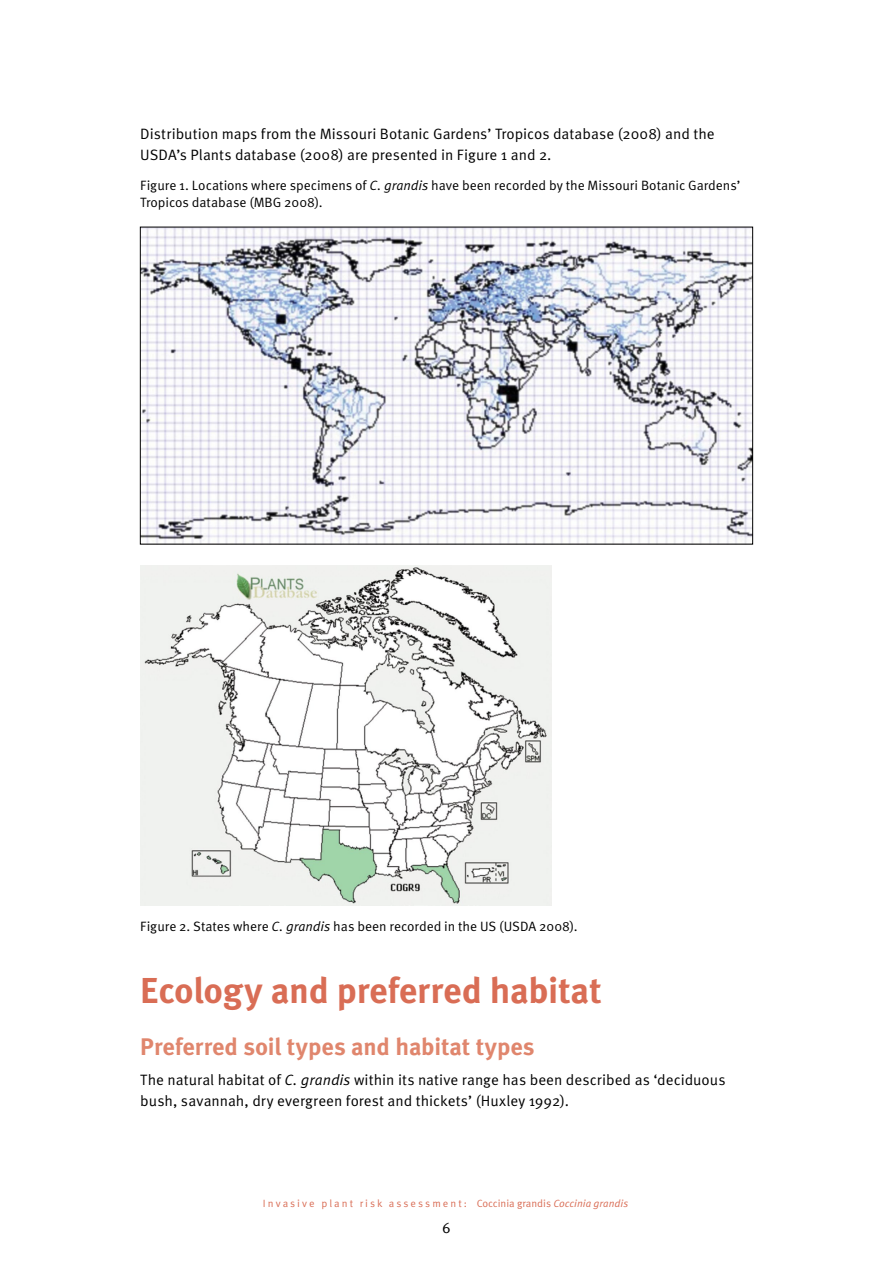
<style>
.page{position:relative;width:893px;height:1263px;background:#fff}
.page>*{position:absolute;margin:0;border:0;box-sizing:border-box;transform-origin:0 0}
.Heading_1{font:700 36px "Meta OT";letter-spacing:-.01em;color:#d96d55}
.Heading_2{font:700 24px "Meta OT";letter-spacing:-.005em;color:#e0866d}
.Body_Text{font:15px/21px "Meta OT";letter-spacing:.005em;color:#000}
.figure_caption{font:13.5px/17px "Meta OT";color:#000}
.t1{font:10.5px "Meta OT";letter-spacing:.19em;color:#d96d55}
.s1{font-style:italic}
</style>
<div class="page">
<img style="left:142px;top:229px;width:609px;height:313px">
<img style="left:140px;top:566px;width:412px;height:340px">
<p class="Body_Text" style="left:140px;top:123px;width:576px">Distribution maps from the Missouri Botanic Gardens’ Tropicos database (2008) and the<br>USDA’s Plants database (2008) are presented in Figure 1 and 2.</p>
<p class="figure_caption" style="left:140px;top:177px;width:602px">Figure 1. Locations where specimens of <span class="s1">C. grandis</span> have been recorded by the Missouri Botanic Gardens’<br>Tropicos database (MBG 2008).</p>
<p class="figure_caption" style="left:140px;top:918px;width:439px">Figure 2. States where <span class="s1">C. grandis</span> has been recorded in the US (USDA 2008).</p>
<h1 class="Heading_1" style="left:140px;top:968px;width:463px">Ecology and preferred habitat</h1>
<h2 class="Heading_2" style="left:140px;top:1032px;width:396px">Preferred soil types and habitat types</h2>
<p class="Body_Text" style="left:140px;top:1069px;width:587px">The natural habitat of <span class="s1">C. grandis</span> within its native range has been described as ‘deciduous bush, savannah, dry evergreen forest and thickets’ (Huxley 1992).</p>
<p class="t1" style="left:263px;top:1197px;width:367px">Invasive plant risk assessment: Coccinia grandis <span class="s1">Coccinia grandis</span></p>
<p class="Body_Text" style="left:442px;top:1217px;width:10px">6</p>
</div>
